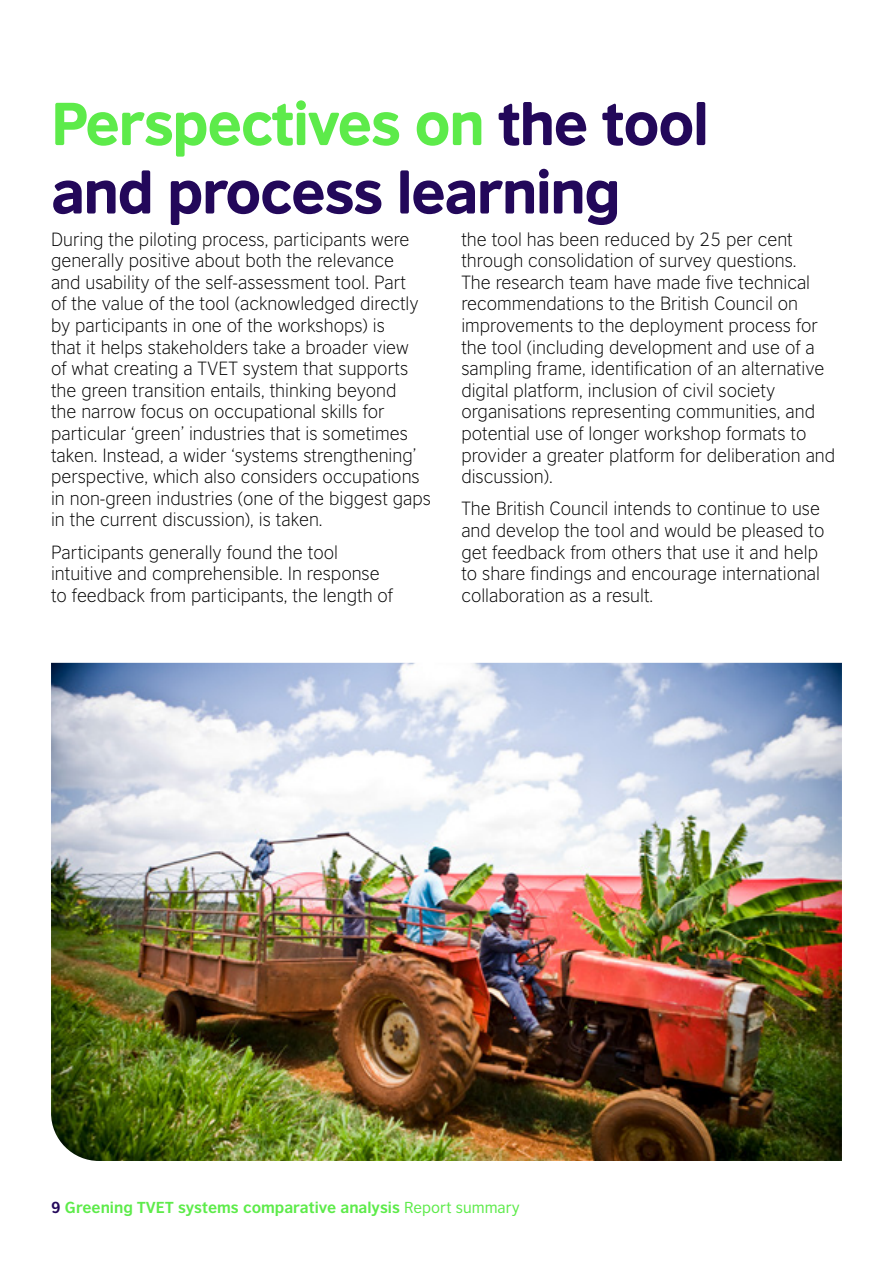
<style>
.page{position:relative;width:893px;height:1263px;background:#fff}
.page>*{position:absolute;margin:0;border:0;box-sizing:border-box;transform-origin:0 0}
.t1{font:57px/68.4px "British Council Sans Headline";letter-spacing:-.03em;color:#23085a}
.t2{font:300 18px/21.6px "British Council Sans";color:#000}
.t3{font:700 15px "British Council Sans";color:#5deb4a}
.s1{color:#5deb4a}
.s2{color:#23085a}
.s3{font-weight:400}
</style>
<div class="page">
<img style="left:51px;top:663px;width:791px;height:498px">
<h1 class="t1" style="left:51px;top:87px;width:659px"><span class="s1">Perspectives on</span> the tool and process learning</h1>
<p class="t2" style="left:51px;top:228px;width:381px">During the piloting process, participants were generally positive about both the relevance<br>and usability of the self-assessment tool. Part<br>of the value of the tool (acknowledged directly by participants in one of the workshops) is<br>that it helps stakeholders take a broader view<br>of what creating a TVET system that supports the green transition entails, thinking beyond<br>the narrow focus on occupational skills for particular ‘green’ industries that is sometimes taken. Instead, a wider ‘systems strengthening’ perspective, which also considers occupations in non-green industries (one of the biggest gaps in the current discussion), is taken.</p>
<p class="t2" style="left:51px;top:541px;width:343px">Participants generally found the tool intuitive and comprehensible. In response to feedback from participants, the length of</p>
<p class="t2" style="left:461px;top:228px;width:375px">the tool has been reduced by 25 per cent through consolidation of survey questions.<br>The research team have made five technical recommendations to the British Council on improvements to the deployment process for the tool (including development and use of a sampling frame, identification of an alternative digital platform, inclusion of civil society organisations representing communities, and potential use of longer workshop formats to provider a greater platform for deliberation and discussion).</p>
<p class="t2" style="left:461px;top:498px;width:365px">The British Council intends to continue to use and develop the tool and would be pleased to get feedback from others that use it and help to share findings and encourage international collaboration as a result.</p>
<p class="t3" style="left:51px;top:1198px;width:470px"><span class="s2">9</span> Greening TVET systems comparative analysis <span class="s3">Report summary</span></p>
</div>
